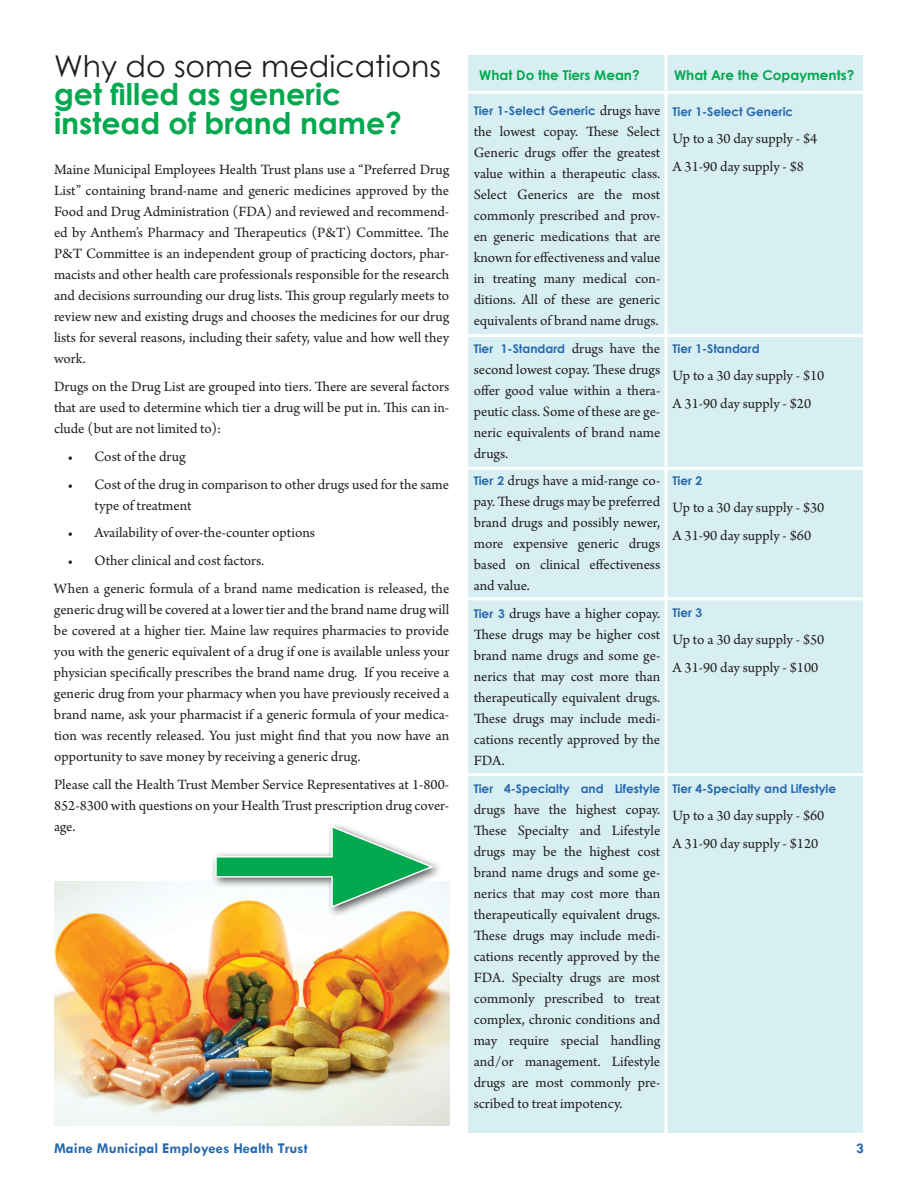
<style>
.page{position:relative;width:918px;height:1188px;background:#fff}
.page>*{position:absolute;margin:0;border:0;box-sizing:border-box;transform-origin:0 0}
.t1{font:700 30px/28.5px "Century Gothic";color:#00a94e}
.t2{font:30px "Century Gothic";color:#231f20}
.t3{font:15px/21px "Arno Pro";color:#231f20;text-align:justify}
.t4{font:700 15px "Tw Cen";color:#2769af}
.t5{font:700 13.5px "Century Gothic";color:#00a94e}
.t6{font:700 12px "Century Gothic";color:#2769af}
.s1{font-family:"Arno Pro";font-weight:400;font-size:15px;color:#231f20}
.s2{font-family:"Century Gothic";font-weight:700;font-size:12px;color:#2769af}
</style>
<div class="page">
<img style="left:54px;top:882px;width:395px;height:243px">
<div style="left:469px;top:56px;width:394px;height:1077px;background:#d7eff2"></div>
<svg style="left:664px;top:55px;width:4px;height:1078px;fill:#f8fcfc"></svg>
<hr style="left:462px;top:91px;width:411px;height:3px;background:#fff">
<div style="left:210px;top:822px;width:233px;height:96px;background:#231f20;opacity:.75"></div>
<svg style="left:214px;top:824px;width:222px;height:85px"></svg>
<hr style="left:462px;top:334px;width:411px;height:3px;background:#fff">
<hr style="left:462px;top:467px;width:421px;height:3px;background:#fff">
<hr style="left:462px;top:597px;width:421px;height:3px;background:#fff">
<hr style="left:462px;top:773px;width:418px;height:3px;background:#fff">
<h1 class="t2" style="left:54px;top:45px;width:389px">Why do some medications</h1>
<h1 class="t1" style="left:54px;top:79px;width:349px">get filled as generic instead of brand name?</h1>
<p class="t3" style="left:54px;top:160px;width:397px">Maine Municipal Employees Health Trust plans use a “Preferred Drug List” containing brand-name and generic medicines approved by the Food and Drug Administration (FDA) and reviewed and recommend&shy;ed by Anthem’s Pharmacy and Therapeutics (P&amp;T) Committee. The P&amp;T Committee is an independent group of practicing doctors, phar&shy;macists and other health care professionals responsible for the research and decisions surrounding our drug lists. This group regularly meets to review new and existing drugs and chooses the medicines for our drug lists for several reasons, including their safety, value and how well they work.</p>
<p class="t3" style="left:54px;top:377px;width:397px">Drugs on the Drug List are grouped into tiers. There are several factors that are used to determine which tier a drug will be put in. This can in&shy;clude (but are not limited to):</p>
<p class="t3" style="left:68px;top:447px;width:120px">• Cost of the drug</p>
<p class="t3" style="left:94px;top:474px;width:356px;text-indent:-27px">• Cost of the drug in comparison to other drugs used for the same type of treatment</p>
<p class="t3" style="left:68px;top:523px;width:249px">• Availability of over-the-counter options</p>
<p class="t3" style="left:54px;top:548px;width:397px;line-height:27.8px;text-indent:14px">• Other clinical and cost factors.<br>When a generic formula of a brand name medication is released, the</p>
<p class="t3" style="left:54px;top:600px;width:397px">generic drug will be covered at a lower tier and the brand name drug will be covered at a higher tier. Maine law requires pharmacies to provide you with the generic equivalent of a drug if one is available unless your physician specifically prescribes the brand name drug. If you receive a generic drug from your pharmacy when you have previously received a brand name, ask your pharmacist if a generic formula of your medica&shy;tion was recently released. You just might find that you now have an opportunity to save money by receiving a generic drug.</p>
<p class="t3" style="left:54px;top:774px;width:397px">Please call the Health Trust Member Service Representatives at 1-800- 852-8300 with questions on your Health Trust prescription drug cover&shy;age.</p>
<p class="t5" style="left:479px;top:65px;width:162px">What Do the Tiers Mean?</p>
<p class="t5" style="left:674px;top:65px;width:182px">What Are the Copayments?</p>
<p class="t6" style="left:474px;top:101px;width:188px">Tier 1-Select Generic <span class="s1">drugs have</span></p>
<p class="t3" style="left:474px;top:122px;width:188px">the lowest copay. These Select Generic drugs offer the greatest value within a therapeutic class.<br>Select Generics are the most commonly prescribed and prov&shy;en generic medications that are known for effectiveness and value in treating many medical con&shy;ditions. All of these are generic equivalents of brand name drugs.</p>
<p class="t6" style="left:474px;top:339px;width:188px">Tier 1-Standard <span class="s1">drugs have the</span></p>
<p class="t3" style="left:474px;top:359px;width:188px">second lowest copay. These drugs offer good value within a thera&shy;peutic class. Some of these are ge&shy;neric equivalents of brand name drugs.</p>
<p class="t3" style="left:474px;top:471px;width:188px"><span class="s2">Tier 2</span> drugs have a mid-range co&shy;pay. These drugs may be preferred brand drugs and possibly newer, more expensive generic drugs based on clinical effectiveness and value.</p>
<p class="t3" style="left:474px;top:604px;width:188px"><span class="s2">Tier 3</span> drugs have a higher copay.<br>These drugs may be higher cost brand name drugs and some ge&shy;nerics that may cost more than therapeutically equivalent drugs.<br>These drugs may include medi&shy;cations recently approved by the FDA.</p>
<p class="t6" style="left:474px;top:779px;width:188px">Tier 4-Specialty and Lifestyle</p>
<p class="t3" style="left:474px;top:800px;width:188px">drugs have the highest copay.<br>These Specialty and Lifestyle drugs may be the highest cost brand name drugs and some ge&shy;nerics that may cost more than therapeutically equivalent drugs.<br>These drugs may include medi&shy;cations recently approved by the FDA. Specialty drugs are most commonly prescribed to treat complex, chronic conditions and may require special handling and/or management. Lifestyle drugs are most commonly pre&shy;scribed to treat impotency.</p>
<p class="t6" style="left:673px;top:102px;width:122px">Tier 1-Select Generic</p>
<p class="t3" style="left:673px;top:126px;width:146px;line-height:27.8px">Up to a 30 day supply - $4<br>A 31-90 day supply - $8</p>
<p class="t6" style="left:673px;top:339px;width:89px">Tier 1-Standard</p>
<p class="t3" style="left:673px;top:363px;width:153px;line-height:27.8px">Up to a 30 day supply - $10<br>A 31-90 day supply - $20</p>
<p class="t6" style="left:673px;top:471px;width:31px">Tier 2</p>
<p class="t3" style="left:673px;top:495px;width:153px;line-height:27.8px">Up to a 30 day supply - $30<br>A 31-90 day supply - $60</p>
<p class="t6" style="left:673px;top:603px;width:31px">Tier 3</p>
<p class="t3" style="left:673px;top:627px;width:153px;line-height:27.8px">Up to a 30 day supply - $50<br>A 31-90 day supply - $100</p>
<p class="t6" style="left:673px;top:779px;width:165px">Tier 4-Specialty and Lifestyle</p>
<p class="t3" style="left:673px;top:803px;width:153px;line-height:27.8px">Up to a 30 day supply - $60<br>A 31-90 day supply - $120</p>
<p class="t4" style="left:54px;top:1139px;width:255px">Maine Municipal Employees Health Trust</p>
<p class="t4" style="left:856px;top:1139px;width:9px">3</p>
</div>
